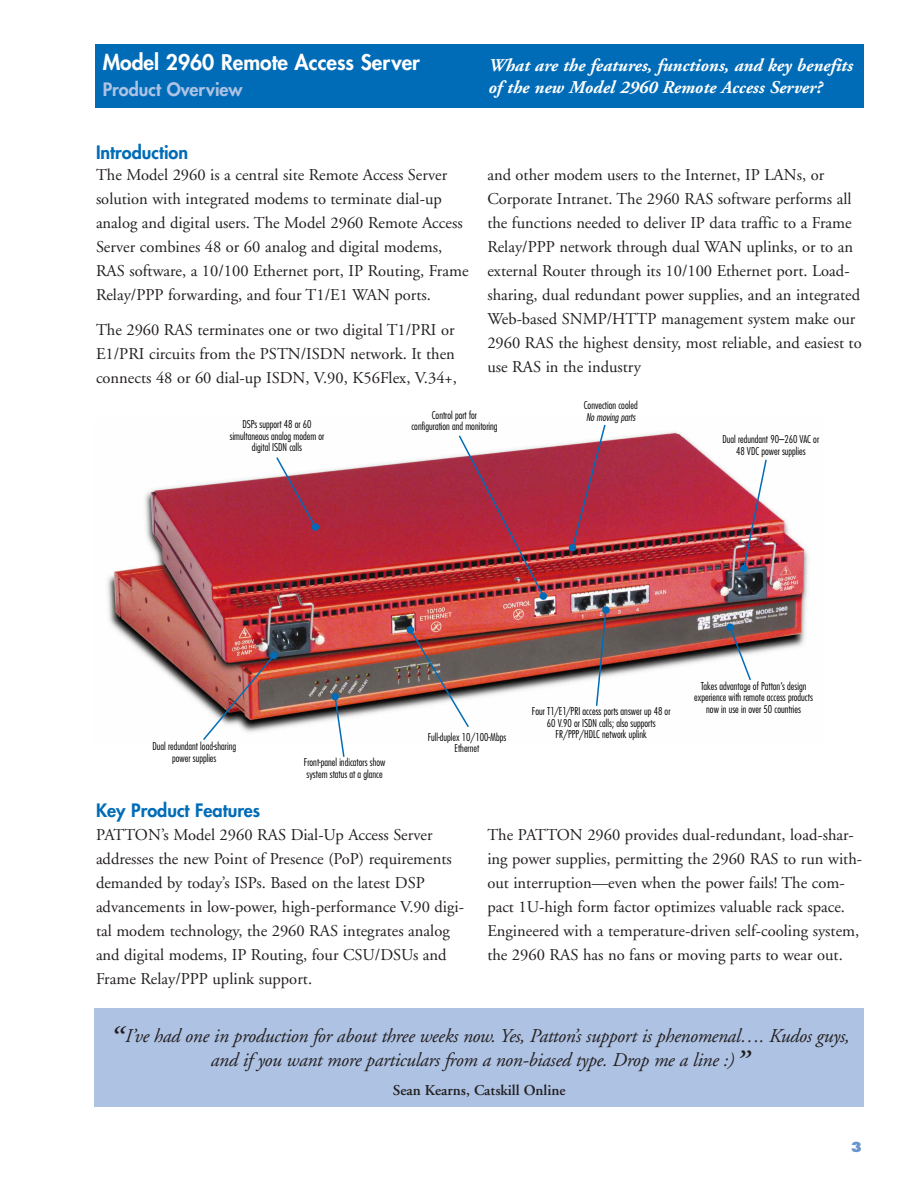
<style>
.page{position:relative;width:918px;height:1188px;background:#fff}
.page>*{position:absolute;margin:0;border:0;box-sizing:border-box;transform-origin:0 0}
.t1{font:800 21px "Futura";color:#fff}
.t2{font:italic 19.5px/24px "Adobe Garamond";letter-spacing:-.015em;color:#231f20;text-align:center}
.t3{font:italic 700 18px/21.6px "Adobe Garamond";color:#fff}
.t4{font:800 18px "Futura";color:#006cb7}
.t5{font:800 18px "Futura";color:#aec2e3}
.t6{font:16.5px/24px "Adobe Garamond";color:#231f20}
.t7{font:600 15px "Adobe Garamond";color:#231f20}
.t8{font:800 13.5px "Futura";color:#6895ce}
.t9{font:300 condensed 10.5px/11.6px "Futura";color:#000;text-align:center}
.t10{font:italic 300 condensed 10.5px "Futura";color:#000}
.s1{font-size:36px}
</style>
<div class="page">
<div style="left:95px;top:45px;width:769px;height:63px;background:#006cb7"></div>
<img style="left:107px;top:431px;width:701px;height:297px">
<svg style="left:275px;top:456px;width:45px;height:75px"></svg>
<svg style="left:568px;top:424px;width:39px;height:128px;background:#b14b5f"></svg>
<svg style="left:595px;top:612px;width:12px;height:95px"></svg>
<div style="left:602px;top:606px;width:8px;height:8px;background:#006cb7;border-radius:50%"></div>
<img style="left:201px;top:651px;width:77px;height:89px">
<img style="left:457px;top:434px;width:91px;height:166px">
<img style="left:743px;top:458px;width:25px;height:109px">
<svg style="left:740px;top:564px;width:8px;height:9px"></svg>
<svg style="left:726px;top:623px;width:26px;height:59px"></svg>
<img style="left:406px;top:626px;width:64px;height:102px">
<svg style="left:334px;top:698px;width:12px;height:59px"></svg>
<div style="left:331px;top:693px;width:8px;height:8px;background:#006cb7;border-radius:50%"></div>
<div style="left:94px;top:1009px;width:770px;height:98px;background:#aec2e3"></div>
<p class="t1" style="left:103px;top:52px;width:319px">Model 2960 Remote Access Server</p>
<p class="t5" style="left:103px;top:80px;width:142px">Product Overview</p>
<p class="t4" style="left:96px;top:143px;width:94px">Introduction</p>
<p class="t6" style="left:96px;top:164px;width:374px">The Model 2960 is a central site Remote Access Server solution with integrated modems to terminate dial-up analog and digital users. The Model 2960 Remote Access Server combines 48 or 60 analog and digital modems, RAS software, a 10/100 Ethernet port, IP Routing, Frame Relay/PPP forwarding, and four T1/E1 WAN ports.</p>
<p class="t6" style="left:96px;top:319px;width:362px">The 2960 RAS terminates one or two digital T1/PRI or<br>E1/PRI circuits from the PSTN/ISDN network. It then connects 48 or 60 dial-up ISDN, V.90, K56Flex, V.34+,</p>
<p class="t3" style="left:488px;top:56px;width:366px">What are the features, functions, and key benefits of the new Model 2960 Remote Access Server?</p>
<p class="t6" style="left:487px;top:164px;width:376px">and other modem users to the Internet, IP LANs, or Corporate Intranet. The 2960 RAS software performs all the functions needed to deliver IP data traffic to a Frame Relay/PPP network through dual WAN uplinks, or to an external Router through its 10/100 Ethernet port. Load&shy;sharing, dual redundant power supplies, and an integrated Web-based SNMP/HTTP management system make our 2960 RAS the highest density, most reliable, and easiest to use RAS in the industry</p>
<p class="t9" style="left:230px;top:419px;width:96px">DSPs support 48 or 60 simultaneous analog modem or digital ISDN calls</p>
<p class="t9" style="left:411px;top:410px;width:88px">Control port for configuration and monitoring</p>
<p class="t9" style="left:584px;top:400px;width:55px">Convection cooled</p>
<p class="t10" style="left:586px;top:412px;width:52px">No moving parts</p>
<p class="t9" style="left:723px;top:434px;width:98px">Dual redundant 90–260 VAC or<br>48 VDC power supplies</p>
<p class="t9" style="left:153px;top:741px;width:85px">Dual redundant load-sharing power supplies</p>
<p class="t9" style="left:304px;top:757px;width:83px;text-align:left">Front-panel indicators show system status at a glance</p>
<p class="t9" style="left:428px;top:732px;width:80px">Full-duplex 10/100-Mbps<br>Ethernet</p>
<p class="t9" style="left:532px;top:706px;width:140px">Four T1/E1/PRI access ports answer up 48 or<br>60 V.90 or ISDN calls; also supports<br>FR/PPP/HDLC network uplink</p>
<p class="t9" style="left:694px;top:681px;width:120px">Takes advantage of Patton’s design experience with remote access products now in use in over 50 countries</p>
<p class="t4" style="left:96px;top:801px;width:166px">Key Product Features</p>
<p class="t6" style="left:96px;top:824px;width:370px">PATTON’s Model 2960 RAS Dial-Up Access Server addresses the new Point of Presence (PoP) requirements demanded by today’s ISPs. Based on the latest DSP advancements in low-power, high-performance V.90 digi&shy;tal modem technology, the 2960 RAS integrates analog and digital modems, IP Routing, four CSU/DSUs and Frame Relay/PPP uplink support.</p>
<p class="t6" style="left:487px;top:824px;width:376px">The PATTON 2960 provides dual-redundant, load-shar&shy;ing power supplies, permitting the 2960 RAS to run with&shy;out interruption—even when the power fails! The com&shy;pact 1U-high form factor optimizes valuable rack space.<br>Engineered with a temperature-driven self-cooling system, the 2960 RAS has no fans or moving parts to wear out.</p>
<p class="t2" style="left:109px;top:1026px;width:742px"><span class="s1">“</span>I’ve had one in production for about three weeks now. Yes, Patton’s support is phenomenal…. Kudos guys, and if you want more particulars from a non-biased type. Drop me a line :)<span class="s1">”</span></p>
<p class="t7" style="left:393px;top:1085px;width:174px">Sean Kearns, Catskill Online</p>
<p class="t8" style="left:851px;top:1141px;width:13px">3</p>
</div>
